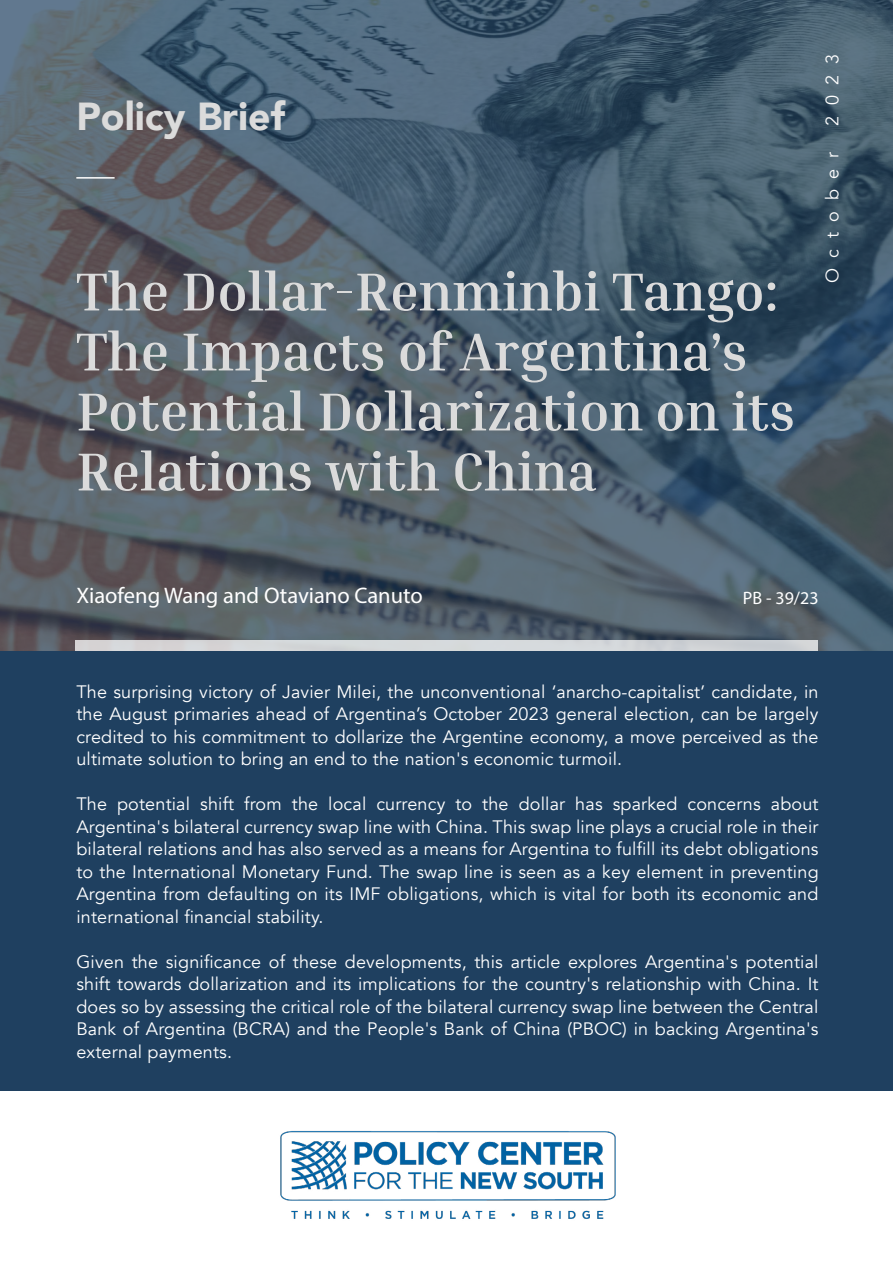
<style>
.page{position:relative;width:893px;height:1263px;background:#fff}
.page>*{position:absolute;margin:0;border:0;box-sizing:border-box;transform-origin:0 0}
.t1{font:700 54px/60px "Inria Serif";color:#dbdbdb}
.t2{font:900 39px "Avenir";color:#dbdbdb}
.t3{font:22.5px "Myriad Pro";color:#fff}
.t4{font:18px/22.5px "Avenir";letter-spacing:.01em;color:#fff;text-align:justify}
.t5{font:18px "Myriad Pro";color:#fff}
.t6{font:18px "Avenir";letter-spacing:.59em;color:#fff}
</style>
<div class="page">
<div style="left:0;top:0;width:893px;height:1091px;background:#1f4060"></div>
<img style="left:0;top:0;width:893px;height:651px">
<img style="left:280px;top:1131px;width:336px;height:88px">
<hr style="left:76px;top:177px;width:39px;height:2px;background:#fff">
<svg style="left:75px;top:640px;width:743px;height:11px;fill:#d5d7d9"></svg>
<h2 class="t2" style="left:76px;top:83px;width:210px">Policy Brief</h2>
<h1 class="t1" style="left:76px;top:261px;width:720px">The Dollar-Renminbi Tango:<br>The Impacts of Argentina’s<br>Potential Dollarization on its<br>Relations with China</h1>
<p class="t4" style="left:821px;top:126px;width:73px;rotate:-90deg">2023</p>
<p class="t6" style="left:821px;top:283px;width:133px;rotate:-90deg">October</p>
<p class="t3" style="left:76px;top:582px;width:348px">Xiaofeng Wang and Otaviano Canuto</p>
<p class="t5" style="left:743px;top:587px;width:77px">PB - 39/23</p>
<p class="t4" style="left:76px;top:680px;width:744px">The surprising victory of Javier Milei, the unconventional ‘anarcho-capitalist’ candidate, in the August primaries ahead of Argentina’s October 2023 general election, can be largely credited to his commitment to dollarize the Argentine economy, a move perceived as the ultimate solution to bring an end to the nation's economic turmoil.</p>
<p class="t4" style="left:76px;top:793px;width:744px">The potential shift from the local currency to the dollar has sparked concerns about Argentina's bilateral currency swap line with China. This swap line plays a crucial role in their bilateral relations and has also served as a means for Argentina to fulfill its debt obligations to the International Monetary Fund. The swap line is seen as a key element in preventing Argentina from defaulting on its IMF obligations, which is vital for both its economic and international financial stability.</p>
<p class="t4" style="left:76px;top:950px;width:744px">Given the significance of these developments, this article explores Argentina's potential shift towards dollarization and its implications for the country's relationship with China. It does so by assessing the critical role of the bilateral currency swap line between the Central Bank of Argentina (BCRA) and the People's Bank of China (PBOC) in backing Argentina's external payments.</p>
</div>
